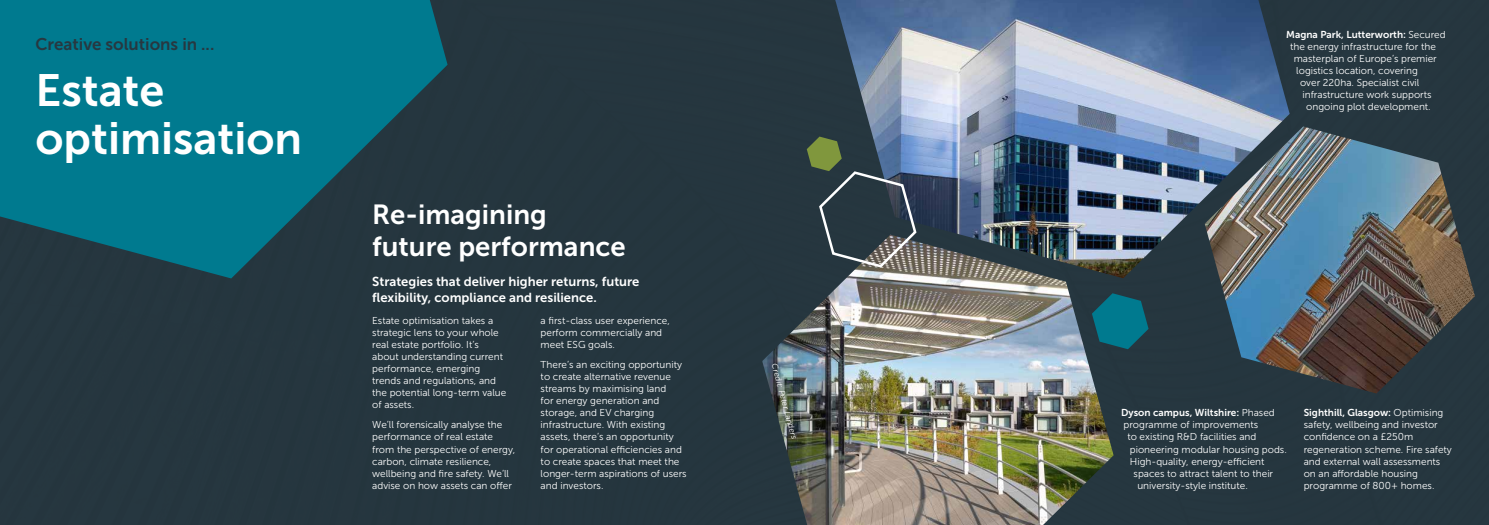
<style>
.page{position:relative;width:1489px;height:525px;background:#fff}
.page>*{position:absolute;margin:0;border:0;box-sizing:border-box;transform-origin:0 0}
.t1{font:45px/48px "Museo Sans 700";color:#fff}
.t2{font:27.5px/32px "Museo Sans 700";color:#fff}
.t3{font:16.88px "Museo Sans 700";color:#273841}
.t4{font:13px/16px "Museo Sans 700";color:#fff}
.t5{font:10px/12px "Museo Sans 300";color:#fff}
.t6{font:10px "Museo Sans 700";color:#fff}
.t7{font:italic 8.12px "Museo Sans 300";color:#fff}
.s1{font-family:"Museo Sans 300"}
</style>
<div class="page">
<div style="left:0;top:0;width:1488px;height:524px;background:#25363f"></div>
<img style="left:762px;top:234px;width:351px;height:290px">
<img style="left:835px;top:0;width:454px;height:278px">
<img style="left:1204px;top:126px;width:270px;height:267px">
<svg style="left:0;top:0;width:447px;height:278px;fill:#007a8f"></svg>
<svg style="left:1091px;top:293px;width:57px;height:56px"></svg>
<svg style="left:806px;top:136px;width:111px;height:133px"></svg>
<div style="left:765px;top:357px;width:37px;height:88px;background:#000;opacity:.8"></div>
<h3 class="t3" style="left:35px;top:35px;width:180px">Creative solutions in ...</h3>
<h1 class="t1" style="left:35px;top:66px;width:268px">Estate optimisation</h1>
<h2 class="t2" style="left:372px;top:198px;width:255px">Re-imagining future performance</h2>
<h3 class="t4" style="left:372px;top:274px;width:269px">Strategies that deliver higher returns, future flexibility, compliance and resilience.</h3>
<p class="t5" style="left:372px;top:315px;width:136px">Estate optimisation takes a strategic lens to your whole real estate portfolio. It’s about understanding current performance, emerging trends and regulations, and the potential long-term value of assets.</p>
<p class="t5" style="left:372px;top:419px;width:144px">We’ll forensically analyse the performance of real estate from the perspective of energy, carbon, climate resilience, wellbeing and fire safety. We’ll advise on how assets can offer</p>
<p class="t5" style="left:540px;top:315px;width:131px">a first-class user experience, perform commercially and meet ESG goals.</p>
<p class="t5" style="left:540px;top:359px;width:147px">There’s an exciting opportunity to create alternative revenue streams by maximising land<br>for energy generation and storage, and EV charging infrastructure. With existing assets, there’s an opportunity for operational efficiencies and to create spaces that meet the longer-term aspirations of users and investors.</p>
<p class="t7" style="left:778px;top:362px;width:79px;rotate:75deg">Credit: Peter Landers</p>
<p class="t6" style="left:1286px;top:29px;width:161px">Magna Park, Lutterworth: <span class="s1">Secured</span></p>
<p class="t5" style="left:1289px;top:41px;width:147px">the energy infrastructure for the</p>
<p class="t5" style="left:1293px;top:53px;width:144px">masterplan of Europe’s premier</p>
<p class="t5" style="left:1296px;top:65px;width:123px">logistics location, covering</p>
<p class="t5" style="left:1299px;top:77px;width:121px">over 220ha. Specialist civil</p>
<p class="t5" style="left:1302px;top:89px;width:130px">infrastructure work supports</p>
<p class="t5" style="left:1306px;top:101px;width:126px">ongoing plot development.</p>
<p class="t6" style="left:1120px;top:407px;width:155px">Dyson campus, Wiltshire: <span class="s1">Phased</span></p>
<p class="t5" style="left:1127px;top:419px;width:161px;text-indent:-4px">programme of improvements<br>to existing R&amp;D facilities and pioneering modular housing pods.<br>High-quality, energy-efficient</p>
<p class="t5" style="left:1137px;top:467px;width:137px;text-indent:-4px">spaces to attract talent to their university-style institute.</p>
<p class="t6" style="left:1303px;top:407px;width:141px">Sighthill, Glasgow: <span class="s1">Optimising</span></p>
<p class="t5" style="left:1303px;top:419px;width:150px">safety, wellbeing and investor confidence on a £250m regeneration scheme. Fire safety and external wall assessments on an affordable housing programme of 800+ homes.</p>
</div>
